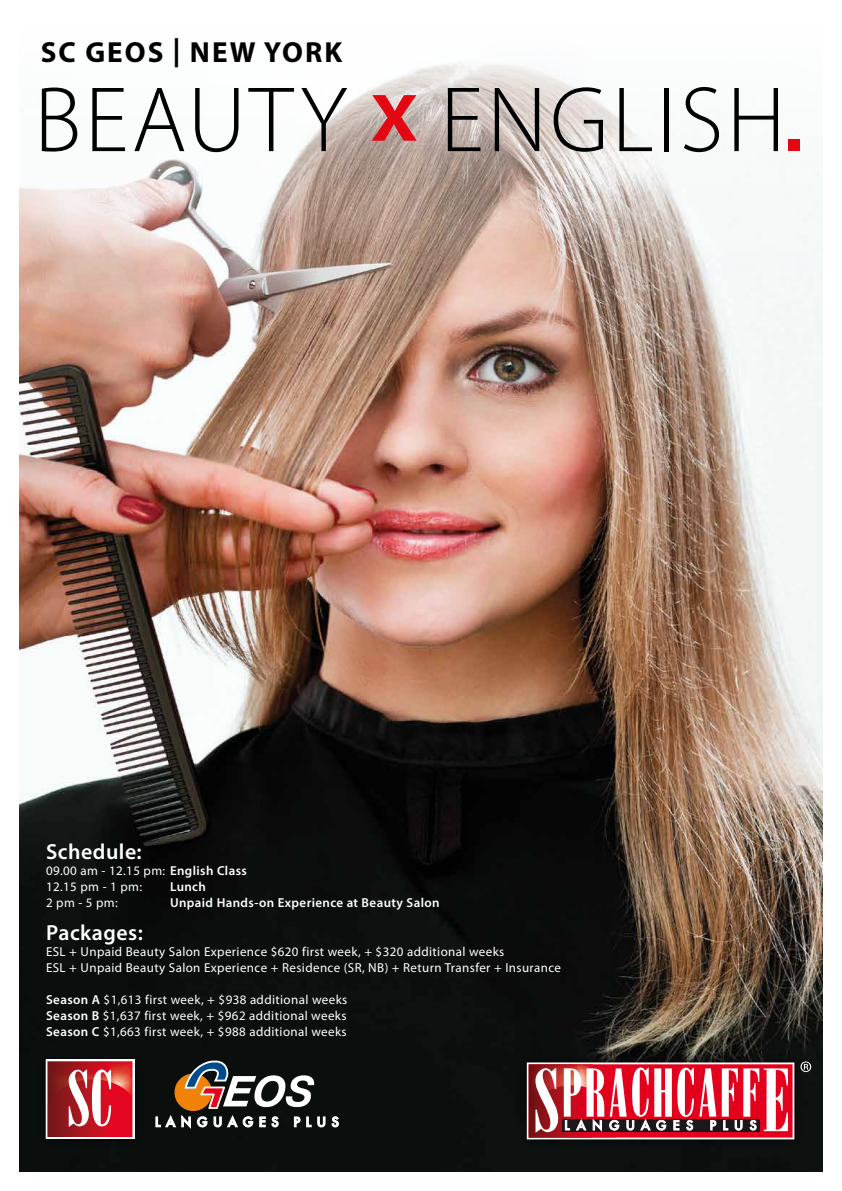
<style>
.page{position:relative;width:842px;height:1191px;background:#fff}
.page>*{position:absolute;margin:0;border:0;box-sizing:border-box;transform-origin:0 0}
.t1{font:300 93.6px "Myriad Pro";letter-spacing:.035em;color:#000}
.t2{font:700 29.1px "Myriad Pro";letter-spacing:.07em;color:#000}
.t3{font:600 21.8px "Myriad Pro";letter-spacing:.02em;color:#fff}
.t4{font:13px/16px "Myriad Pro";letter-spacing:.03em;color:#fff}
.t5{font:600 13px "Myriad Pro";letter-spacing:.03em;color:#fff}
.s1{font-weight:600;color:#e30613}
.s2{font-weight:600}
</style>
<div class="page">
<img style="left:20px;top:63px;width:802px;height:1108px">
<div style="left:788px;top:139px;width:12px;height:12px;background:#e30613"></div>
<svg style="left:155px;top:1057px;width:185px;height:73px;background:#49443e"></svg>
<img style="left:35px;top:1057px;width:110px;height:92px">
<svg style="left:46px;top:1059px;width:88px;height:79px"></svg>
<img style="left:516px;top:1052px;width:289px;height:98px">
<svg style="left:527px;top:1062px;width:267px;height:77px"></svg>
<svg style="left:800px;top:1061px;width:11px;height:11px"></svg>
<h2 class="t2" style="left:41px;top:33px;width:303px">SC GEOS | NEW YORK</h2>
<h1 class="t1" style="left:34px;top:64px;width:753px">BEAUTY <span class="s1">x</span> ENGLISH</h1>
<h3 class="t3" style="left:46px;top:837px;width:97px">Schedule:</h3>
<p class="t4" style="left:46px;top:862px;width:202px">09.00 am - 12.15 pm: <span class="s2">English Class<br></span>12.15 pm - 1 pm:</p>
<p class="t5" style="left:170px;top:878px;width:37px">Lunch</p>
<p class="t4" style="left:46px;top:894px;width:73px">2 pm - 5 pm:</p>
<p class="t5" style="left:170px;top:894px;width:271px">Unpaid Hands-on Experience at Beauty Salon</p>
<h3 class="t3" style="left:46px;top:919px;width:98px">Packages:</h3>
<p class="t4" style="left:46px;top:943px;width:517px">ESL + Unpaid Beauty Salon Experience $620 first week, + $320 additional weeks<br>ESL + Unpaid Beauty Salon Experience + Residence (SR, NB) + Return Transfer + Insurance</p>
<p class="t4" style="left:46px;top:991px;width:303px;text-align:justify"><span class="s2">Season A</span> $1,613 first week, + $938 additional weeks <span class="s2">Season B</span> $1,637 first week, + $962 additional weeks <span class="s2">Season C</span> $1,663 first week, + $988 additional weeks</p>
</div>
